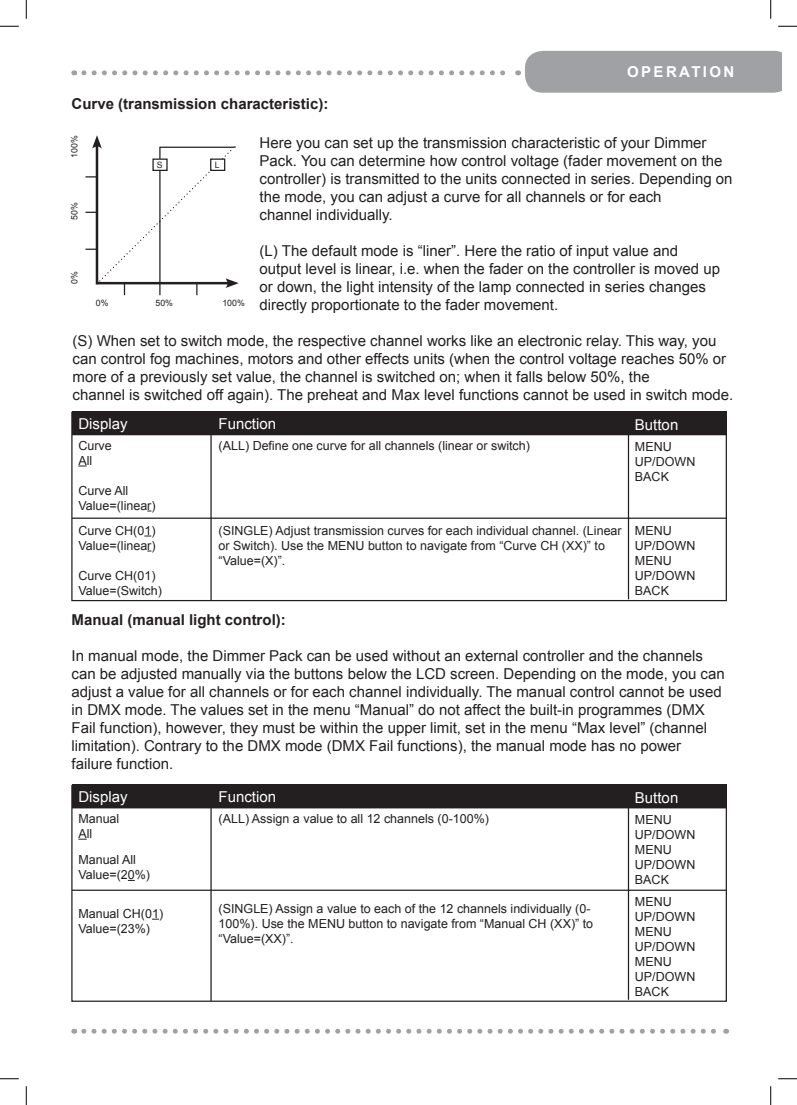
<style>
.page{position:relative;width:797px;height:1105px;background:#fff}
.page>*{position:absolute;margin:0;border:0;box-sizing:border-box;transform-origin:0 0}
.t1{font:15px/18px "Arial";color:#231f20}
.t2{font:700 15px "Arial";color:#231f20}
.t3{font:15px "Arial";color:#fff}
.t4{font:700 15px "Arial";letter-spacing:.16em;color:#fff}
.t5{font:12.5px/15px "Arial";color:#231f20}
.t6{font:8.75px "Arial";color:#231f20}
</style>
<div class="page">
<div style="left:525px;top:51px;width:256px;height:42px;background:#a0a1a5"></div>
<svg style="left:84px;top:70px;width:434px;height:5px"></svg>
<svg style="left:84px;top:1029px;width:642px;height:5px"></svg>
<div style="left:72px;top:411px;width:654px;height:24px;background:#231f20"></div>
<hr style="left:72px;top:518px;width:654px;height:1px;background:#231f20">
<hr style="left:210px;top:418px;width:2px;height:182px;background:#231f20">
<hr style="left:628px;top:418px;width:1px;height:181px;background:#231f20">
<div style="left:72px;top:784px;width:654px;height:24px;background:#231f20"></div>
<hr style="left:72px;top:890px;width:654px;height:1px;background:#231f20">
<hr style="left:210px;top:791px;width:2px;height:210px;background:#231f20">
<hr style="left:628px;top:791px;width:1px;height:209px;background:#231f20">
<svg style="left:85px;top:135px;width:154px;height:160px"></svg>
<div style="left:153px;top:159px;width:14px;height:11px;background:#fff"></div>
<div style="left:152px;top:158px;width:16px;height:13px;border:1px solid #231f20"></div>
<div style="left:211px;top:159px;width:14px;height:11px;background:#fff"></div>
<div style="left:210px;top:158px;width:15px;height:13px;border:1px solid #231f20"></div>
<svg style="left:0;top:25px;width:19px;height:2px"></svg>
<svg style="left:778px;top:25px;width:19px;height:2px"></svg>
<svg style="left:0;top:1078px;width:19px;height:1px"></svg>
<svg style="left:778px;top:1078px;width:19px;height:1px"></svg>
<svg style="left:25px;top:0;width:2px;height:19px"></svg>
<svg style="left:25px;top:1086px;width:2px;height:19px"></svg>
<svg style="left:770px;top:0;width:1px;height:19px"></svg>
<svg style="left:770px;top:1086px;width:1px;height:19px"></svg>
<p class="t2" style="left:72px;top:94px;width:258px">Curve (transmission characteristic):</p>
<p class="t4" style="left:627px;top:62px;width:109px">OPERATION</p>
<p class="t6" style="left:69px;top:158px;width:24px;rotate:-90deg">100%</p>
<p class="t1" style="left:259px;top:134px;width:474px">Here you can set up the transmission characteristic of your Dimmer Pack. You can determine how control voltage (fader movement on the controller) is transmitted to the units connected in series. Depending on the mode, you can adjust a curve for all channels or for each<br>channel individually.</p>
<p class="t1" style="left:259px;top:242px;width:462px">(L) The default mode is “liner”. Here the ratio of input value and output level is linear, i.e. when the fader on the controller is moved up or down, the light intensity of the lamp connected in series changes directly proportionate to the fader movement.</p>
<p class="t1" style="left:72px;top:332px;width:662px">(S) When set to switch mode, the respective channel works like an electronic relay. This way, you can control fog machines, motors and other effects units (when the control voltage reaches 50% or more of a previously set value, the channel is switched on; when it falls below 50%, the<br>channel is switched off again). The preheat and Max level functions cannot be used in switch mode.</p>
<p class="t6" style="left:157px;top:159px;width:7px">S</p>
<p class="t6" style="left:215px;top:159px;width:6px">L</p>
<p class="t6" style="left:69px;top:220px;width:19px;rotate:-90deg">50%</p>
<p class="t6" style="left:69px;top:284px;width:14px;rotate:-90deg">0%</p>
<p class="t6" style="left:96px;top:297px;width:14px">0%</p>
<p class="t6" style="left:155px;top:297px;width:19px">50%</p>
<p class="t6" style="left:222px;top:297px;width:24px">100%</p>
<p class="t3" style="left:78px;top:414px;width:51px">Display</p>
<p class="t3" style="left:219px;top:414px;width:59px">Function</p>
<p class="t5" style="left:78px;top:438px;width:35px">Curve<br>All</p>
<p class="t5" style="left:78px;top:483px;width:79px">Curve All<br>Value=(linear)</p>
<p class="t5" style="left:78px;top:523px;width:79px">Curve CH(01)<br>Value=(linear)</p>
<p class="t5" style="left:78px;top:568px;width:85px">Curve CH(01)<br>Value=(Switch)</p>
<p class="t5" style="left:219px;top:438px;width:313px">(ALL) Define one curve for all channels (linear or switch)</p>
<p class="t5" style="left:219px;top:523px;width:404px">(SINGLE) Adjust transmission curves for each individual channel. (Linear or Switch). Use the MENU button to navigate from “Curve CH (XX)” to “Value=(X)”.</p>
<p class="t3" style="left:635px;top:415px;width:45px">Button</p>
<p class="t5" style="left:635px;top:439px;width:62px">MENU<br>UP/DOWN<br>BACK</p>
<p class="t5" style="left:635px;top:523px;width:62px">MENU<br>UP/DOWN<br>MENU<br>UP/DOWN<br>BACK</p>
<p class="t2" style="left:72px;top:610px;width:216px">Manual (manual light control):</p>
<p class="t1" style="left:72px;top:647px;width:654px">In manual mode, the Dimmer Pack can be used without an external controller and the channels can be adjusted manually via the buttons below the LCD screen. Depending on the mode, you can adjust a value for all channels or for each channel individually. The manual control cannot be used in DMX mode. The values set in the menu “Manual” do not affect the built-in programmes (DMX Fail function), however, they must be within the upper limit, set in the menu “Max level” (channel limitation). Contrary to the DMX mode (DMX Fail functions), the manual mode has no power failure function.</p>
<p class="t3" style="left:78px;top:787px;width:51px">Display</p>
<p class="t3" style="left:219px;top:787px;width:59px">Function</p>
<p class="t5" style="left:78px;top:811px;width:42px">Manual<br>All</p>
<p class="t5" style="left:78px;top:852px;width:73px">Manual All<br>Value=(20%)</p>
<p class="t5" style="left:78px;top:906px;width:86px">Manual CH(01)<br>Value=(23%)</p>
<p class="t5" style="left:219px;top:811px;width:272px">(ALL) Assign a value to all 12 channels (0-100%)</p>
<p class="t5" style="left:219px;top:901px;width:376px">(SINGLE) Assign a value to each of the 12 channels individually (0-<br>100%). Use the MENU button to navigate from “Manual CH (XX)” to “Value=(XX)”.</p>
<p class="t3" style="left:635px;top:788px;width:45px">Button</p>
<p class="t5" style="left:635px;top:812px;width:62px">MENU<br>UP/DOWN<br>MENU<br>UP/DOWN<br>BACK</p>
<p class="t5" style="left:635px;top:895px;width:62px">MENU<br>UP/DOWN<br>MENU<br>UP/DOWN<br>MENU<br>UP/DOWN<br>BACK</p>
</div>
